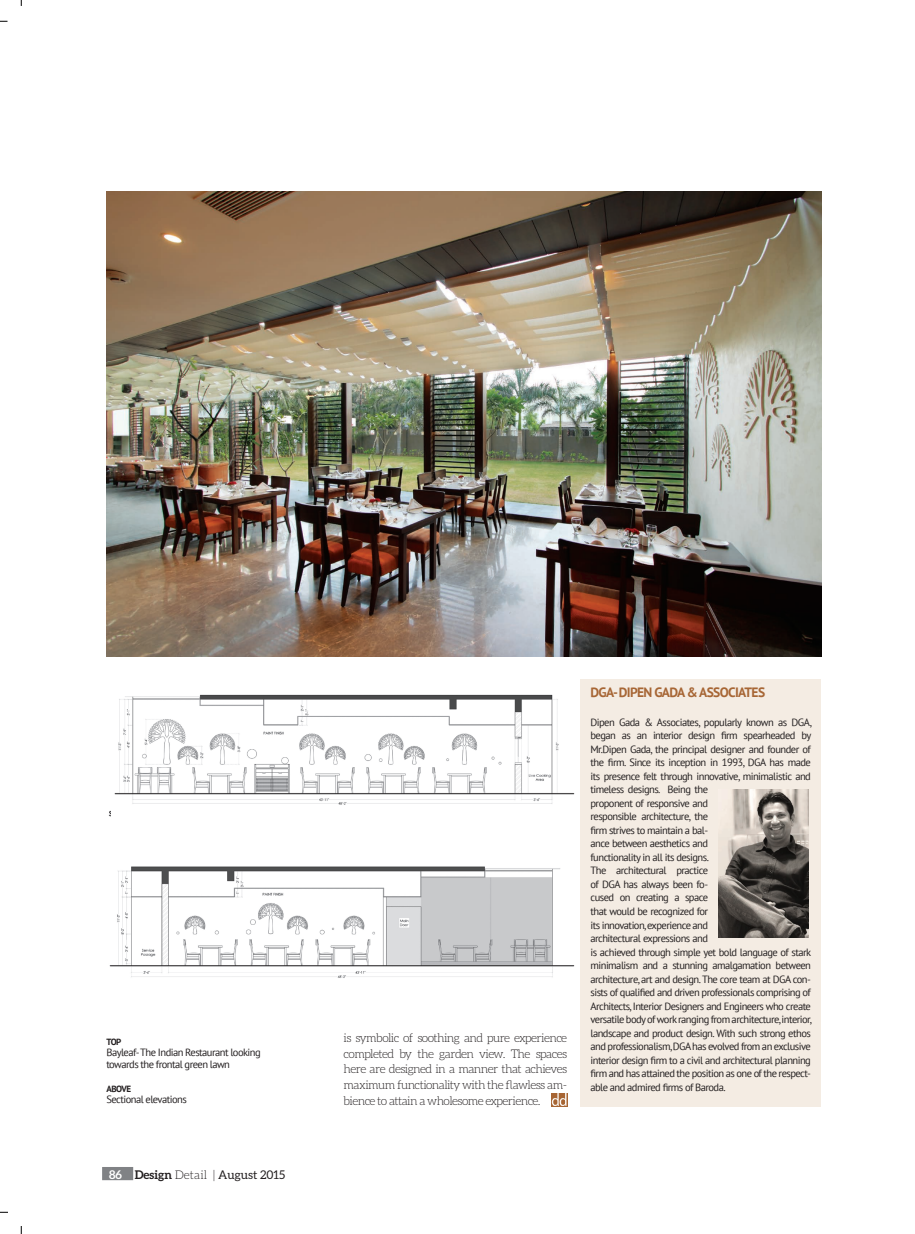
<style>
.page{position:relative;width:915px;height:1234px;background:#fff}
.page>*{position:absolute;margin:0;border:0;box-sizing:border-box;transform-origin:0 0}
.picture_title{font:700 13.5px "PT Sans";letter-spacing:-.05em;color:#a76635}
.text_title{font:300 12px/15.8px "Aleo";letter-spacing:-.05em;color:#231f20;text-align:justify}
.t1{font:12px "Aleo";color:#231f20}
.picture_title-2{font:10.5px/13.5px "PT Sans";letter-spacing:-.05em;color:#231f20}
.picture_title-3{font:700 9px "PT Sans";letter-spacing:-.05em;color:#231f20}
.s1{font-weight:700;color:#fff}
.s2{font-weight:700}
.s3{font-weight:300}
</style>
<div class="page">
<div style="left:102px;top:1166px;width:31px;height:13px;background:#808285;border:2px solid #808285"></div>
<img style="left:106px;top:191px;width:715px;height:465px">
<img style="left:108px;top:694px;width:467px;height:284px">
<div style="left:580px;top:678px;width:241px;height:428px;background:#f4ece3"></div>
<img style="left:551px;top:1093px;width:16px;height:13px">
<div style="left:111px;top:808px;width:98px;height:9px;background:#fff"></div>
<img style="left:718px;top:789px;width:90px;height:148px">
<p class="picture_title-3" style="left:106px;top:1035px;width:17px">TOP</p>
<p class="picture_title-2" style="left:106px;top:1046px;width:156px;line-height:11.2px">Bayleaf-The Indian Restaurant looking towards the frontal green lawn</p>
<p class="picture_title-3" style="left:106px;top:1082px;width:26px">ABOVE</p>
<p class="picture_title-2" style="left:106px;top:1091px;width:82px">Sectional elevations</p>
<p class="t1" style="left:109px;top:1167px;width:177px"><span class="s1">86</span> <span class="s2">Design</span> <span class="s3">Detail |</span> August 2015</p>
<p class="text_title" style="left:343px;top:1029px;width:225px">is symbolic of soothing and pure experience completed by the garden view. The spaces here are designed in a manner that achieves maximum functionality with the flawless am&shy;bience to attain a wholesome experience.</p>
<p class="picture_title" style="left:590px;top:683px;width:176px">DGA- DIPEN GADA &amp; ASSOCIATES</p>
<p class="picture_title-2" style="left:590px;top:715px;width:223px">Dipen Gada &amp; Associates, popularly known as DGA, began as an interior design firm spearheaded by Mr.Dipen Gada, the principal designer and founder of the firm. Since its inception in 1993, DGA has made its presence felt through innovative, minimalistic and timeless designs. Being the<br>proponent of responsive and<br>responsible architecture, the<br>firm strives to maintain a bal-<br>ance between aesthetics and<br>functionality in all its designs.<br>The architectural practice<br>of DGA has always been fo-<br>cused on creating a space<br>that would be recognized for<br>its innovation, experience and<br>architectural expressions and<br>is achieved through simple yet bold language of stark minimalism and a stunning amalgamation between architecture, art and design. The core team at DGA con&shy;sists of qualified and driven professionals comprising of Architects, Interior Designers and Engineers who create versatile body of work ranging from architecture,interior, landscape and product design. With such strong ethos and professionalism, DGA has evolved from an exclusive interior design firm to a civil and architectural planning firm and has attained the position as one of the respect&shy;able and admired firms of Baroda.</p>
</div>
